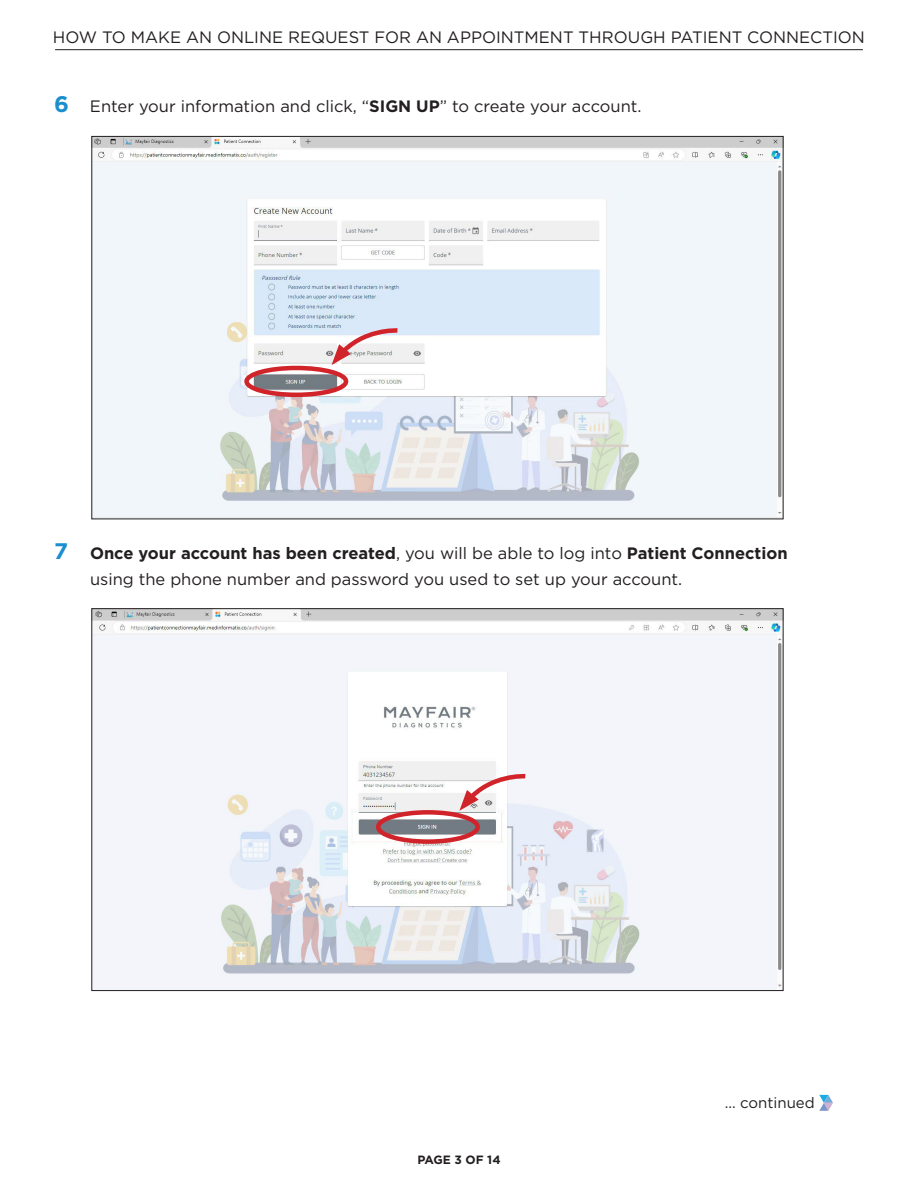
<style>
.page{position:relative;width:918px;height:1188px;background:#fff}
.page>*{position:absolute;margin:0;border:0;box-sizing:border-box;transform-origin:0 0}
.body_copy{font:16.5px/25.5px "Gotham";color:#231f20}
.t1{font:15px "Gotham";color:#231f20}
.t2{font:700 12px "Gotham";color:#231f20}
.s1{font-weight:700;font-size:22.5px;color:#1a8ece}
.s2{font-weight:700}
</style>
<div class="page">
<hr style="left:55px;top:49px;width:808px;height:1px;background:#231f20">
<svg style="left:819px;top:1095px;width:14px;height:16px"></svg>
<img style="left:94px;top:138px;width:687px;height:379px">
<svg style="left:332px;top:326px;width:70px;height:39px"></svg>
<div style="left:244px;top:366px;width:104px;height:31px;border:4px solid #d1232a;border-radius:50%"></div>
<img style="left:94px;top:610px;width:687px;height:379px">
<svg style="left:459px;top:772px;width:71px;height:39px"></svg>
<div style="left:353px;top:813px;width:148px;height:29px;border:3px solid #fff"></div>
<div style="left:376px;top:810px;width:104px;height:34px;border:4px solid #d1232a;border-radius:50%"></div>
<p class="body_copy" style="left:53px;top:24px;width:814px">HOW TO MAKE AN ONLINE REQUEST FOR AN APPOINTMENT THROUGH PATIENT CONNECTION</p>
<p class="body_copy" style="left:54px;top:94px;width:589px"><span class="s1">6</span> Enter your information and click, “<span class="s2">SIGN UP</span>” to create your account.</p>
<p class="body_copy" style="left:90px;top:541px;width:699px;text-indent:-36px"><span class="s1">7</span> <span class="s2">Once your account has been created</span>, you will be able to log into <span class="s2">Patient Connection </span>using the phone number and password you used to set up your account.</p>
<p class="t2" style="left:417px;top:1151px;width:85px">PAGE 3 OF 14</p>
<p class="t1" style="left:725px;top:1093px;width:92px">... continued</p>
</div>
